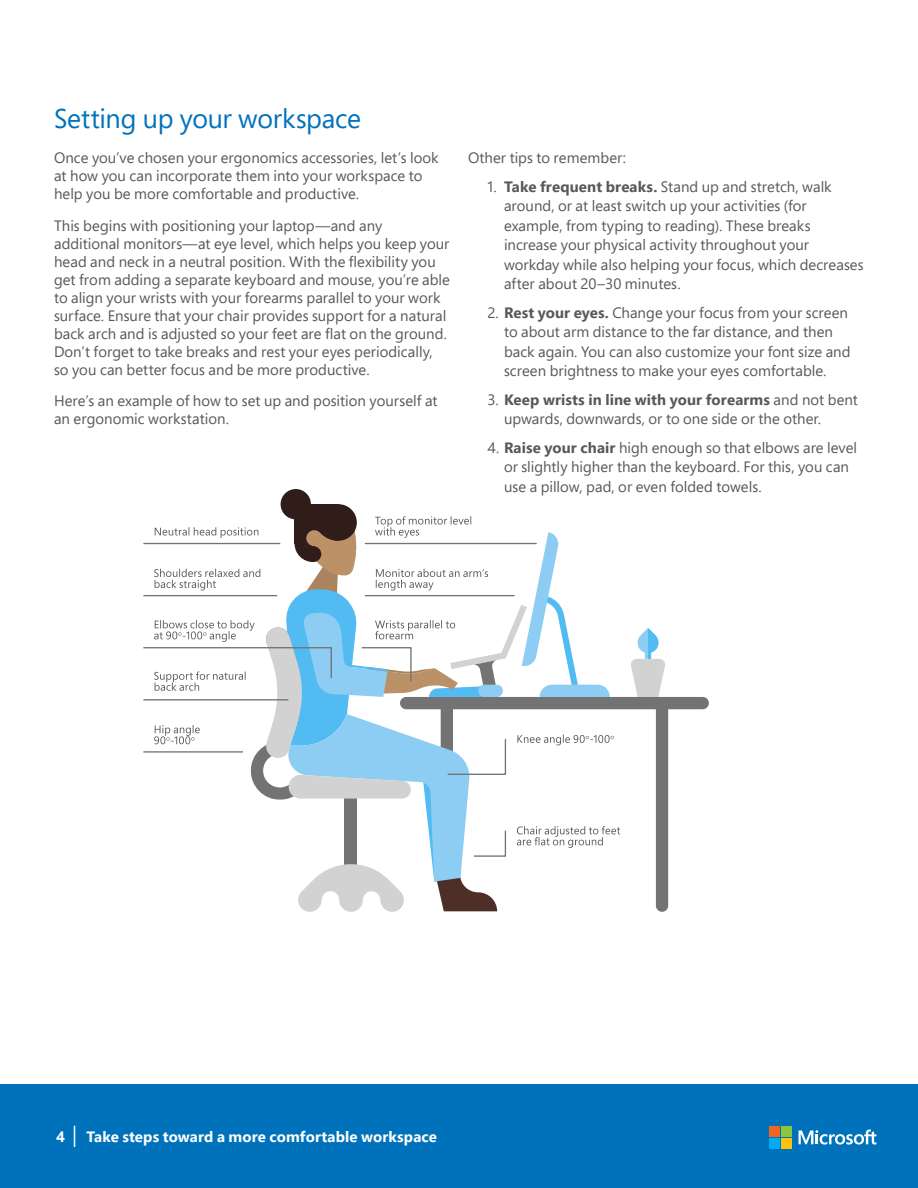
<style>
.page{position:relative;width:918px;height:1188px;background:#fff}
.page>*{position:absolute;margin:0;border:0;box-sizing:border-box;transform-origin:0 0}
.Headline_1{font:27px "Segoe Pro";letter-spacing:-.005em;color:#0072bc}
.Body{font:15px/18px "Segoe Pro";color:#57585a}
.Body_Copy{font:15px/19.5px "Segoe Pro";color:#57585a}
.t1{font:700 15px "Segoe Pro";letter-spacing:.01em;color:#fff}
.s1{font-weight:700}
</style>
<div class="page">
<div style="left:0;top:1084px;width:918px;height:104px;background:#0072bc"></div>
<svg style="left:799px;top:1130px;width:77px;height:15px"></svg>
<div style="left:769px;top:1126px;width:11px;height:11px;background:#f36421"></div>
<div style="left:781px;top:1126px;width:11px;height:11px;background:#8bc63e"></div>
<div style="left:769px;top:1138px;width:11px;height:11px;background:#00aeef"></div>
<div style="left:781px;top:1138px;width:11px;height:11px;background:#fec210"></div>
<svg style="left:74px;top:1126px;width:1px;height:21px"></svg>
<svg style="left:620px;top:697px;width:89px;height:215px"></svg>
<svg style="left:631px;top:628px;width:34px;height:69px"></svg>
<svg style="left:143px;top:489px;width:477px;height:423px"></svg>
<p class="Headline_1" style="left:54px;top:100px;width:309px">Setting up your workspace</p>
<p class="Body" style="left:54px;top:148px;width:386px">Once you’ve chosen your ergonomics accessories, let’s look at how you can incorporate them into your workspace to help you be more comfortable and productive.</p>
<p class="Body" style="left:54px;top:216px;width:398px">This begins with positioning your laptop—and any additional monitors—at eye level, which helps you keep your head and neck in a neutral position. With the flexibility you get from adding a separate keyboard and mouse, you’re able to align your wrists with your forearms parallel to your work surface. Ensure that your chair provides support for a natural back arch and is adjusted so your feet are flat on the ground.<br>Don’t forget to take breaks and rest your eyes periodically, so you can better focus and be more productive.</p>
<p class="Body" style="left:54px;top:391px;width:385px">Here’s an example of how to set up and position yourself at an ergonomic workstation.</p>
<p class="Body" style="left:468px;top:148px;width:159px">Other tips to remember:</p>
<p class="Body_Copy" style="left:504px;top:176px;width:361px;text-indent:-16px">1. <span class="s1">Take frequent breaks.</span> Stand up and stretch, walk around, or at least switch up your activities (for example, from typing to reading). These breaks increase your physical activity throughout your workday while also helping your focus, which decreases after about 20–30 minutes.</p>
<p class="Body_Copy" style="left:504px;top:302px;width:348px;text-indent:-16px">2. <span class="s1">Rest your eyes.</span> Change your focus from your screen to about arm distance to the far distance, and then back again. You can also customize your font size and screen brightness to make your eyes comfortable.</p>
<p class="Body_Copy" style="left:504px;top:389px;width:356px;text-indent:-16px">3. <span class="s1">Keep wrists in line with your forearms</span> and not bent upwards, downwards, or to one side or the other.</p>
<p class="Body_Copy" style="left:504px;top:437px;width:355px;text-indent:-16px">4. <span class="s1">Raise your chair</span> high enough so that elbows are level or slightly higher than the keyboard. For this, you can use a pillow, pad, or even folded towels.</p>
<p class="t1" style="left:56px;top:1126px;width:10px">4</p>
<p class="t1" style="left:86px;top:1126px;width:352px">Take steps toward a more comfortable workspace</p>
</div>
